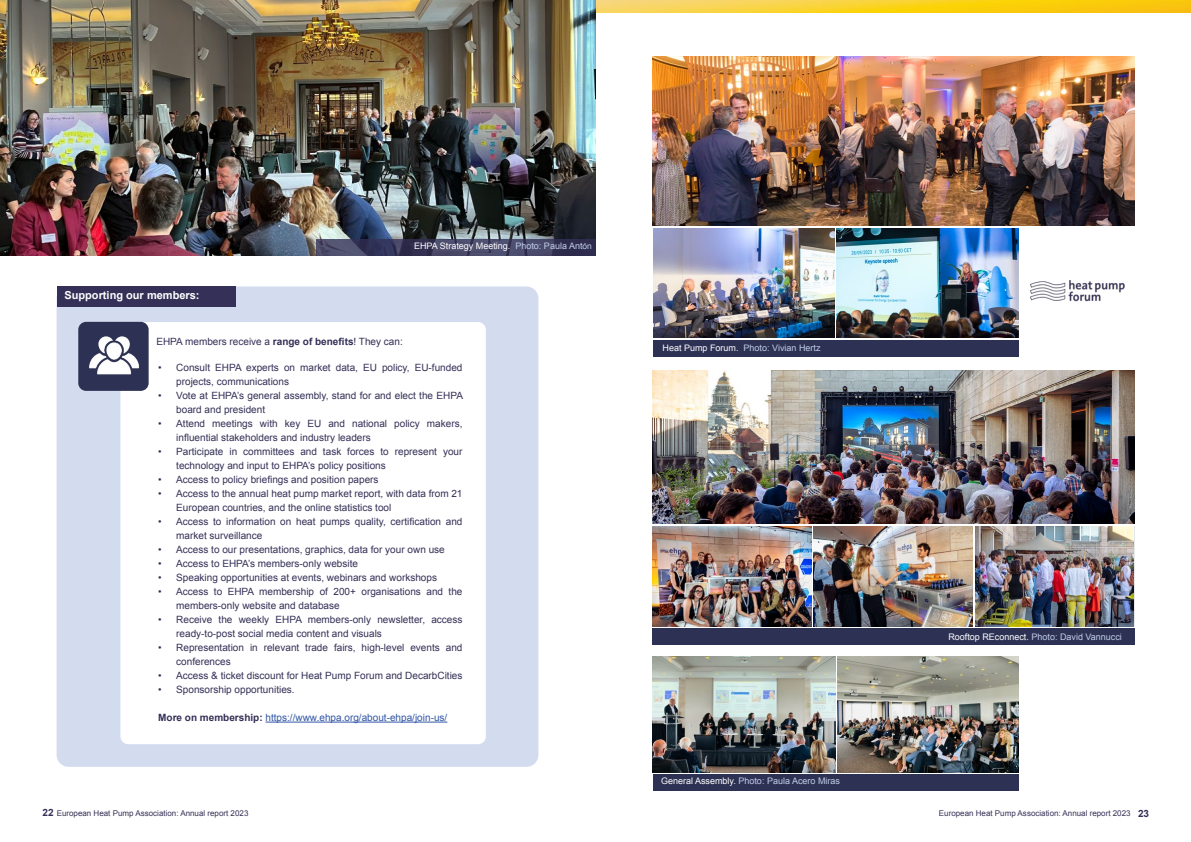
<style>
.page{position:relative;width:1191px;height:842px;background:#fff}
.page>*{position:absolute;margin:0;border:0;box-sizing:border-box;transform-origin:0 0}
.t1{font:700 11px "Arial";color:#fff}
.t2{font:10px/14px "Arial";color:#343057}
.t3{font:10px "Arial";color:#3155a6}
.t4{font:9px "Arial";color:#c1cee8}
.t5{font:8.9px "Arial";color:#fff}
.t6{font:8.9px "Arial";color:#c1cee8}
.t7{font:8px "Arial";color:#353056}
.s1{color:#c1cee8}
.s2{font-size:8.4px;color:#c1cee8}
.s3{font-weight:700}
.s4{font-weight:700;color:#343057}
.s5{color:#fff}
.s6{font-weight:700;font-size:10px;color:#343057}
</style>
<div class="page">
<img style="left:595px;top:0;width:596px;height:13px">
<div style="left:57px;top:286px;width:481px;height:481px;background:#d3dcee;border-radius:12px"></div>
<div style="left:57px;top:286px;width:179px;height:20px;background:#343057"></div>
<div style="left:120px;top:322px;width:366px;height:422px;background:#fff;border-radius:8px"></div>
<hr style="left:265px;top:722px;width:182px;height:1px;background:#3155a6">
<img style="left:0;top:0;width:595px;height:255px">
<img style="left:78px;top:322px;width:71px;height:69px">
<svg style="left:316px;top:239px;width:279px;height:16px;background:#403f60"></svg>
<img style="left:653px;top:57px;width:481px;height:168px">
<img style="left:653px;top:228px;width:181px;height:110px">
<img style="left:653px;top:370px;width:481px;height:154px">
<img style="left:1018px;top:257px;width:107px;height:72px">
<img style="left:836px;top:228px;width:182px;height:110px">
<div style="left:653px;top:341px;width:365px;height:16px;background:#2d3154"></div>
<img style="left:652px;top:657px;width:183px;height:115px">
<img style="left:837px;top:657px;width:181px;height:115px">
<div style="left:652px;top:628px;width:482px;height:16px;background:#2d3154"></div>
<div style="left:653px;top:774px;width:365px;height:16px;background:#2d3154"></div>
<img style="left:813px;top:526px;width:159px;height:100px">
<img style="left:975px;top:526px;width:159px;height:100px">
<img style="left:652px;top:526px;width:159px;height:100px">
<p class="t5" style="left:414px;top:240px;width:179px">EHPA Strategy Meeting. <span class="s1">Photo: Paula Ant</span><span class="s2">ón</span></p>
<p class="t1" style="left:64px;top:288px;width:137px">Supporting our members:</p>
<p class="t2" style="left:156px;top:335px;width:248px">EHPA members receive a <span class="s3">range of benefits</span>! They can:</p>
<p class="t2" style="left:176px;top:361px;width:288px;text-indent:-18px">• Consult EHPA experts on market data, EU policy, EU-funded projects, communications</p>
<p class="t2" style="left:176px;top:389px;width:288px;text-indent:-18px">• Vote at EHPA’s general assembly, stand for and elect the EHPA board and president</p>
<p class="t2" style="left:176px;top:417px;width:288px;text-indent:-18px">• Attend meetings with key EU and national policy makers, influential stakeholders and industry leaders</p>
<p class="t2" style="left:176px;top:445px;width:288px;text-indent:-18px">• Participate in committees and task forces to represent your technology and input to EHPA’s policy positions</p>
<p class="t2" style="left:158px;top:473px;width:222px">• Access to policy briefings and position papers</p>
<p class="t2" style="left:176px;top:487px;width:288px;text-indent:-18px">• Access to the annual heat pump market report, with data from 21<br>European countries, and the online statistics tool</p>
<p class="t2" style="left:176px;top:515px;width:288px;text-indent:-18px">• Access to information on heat pumps quality, certification and market surveillance</p>
<p class="t2" style="left:158px;top:543px;width:288px">• Access to our presentations, graphics, data for your own use</p>
<p class="t2" style="left:158px;top:557px;width:201px">• Access to EHPA’s members-only website</p>
<p class="t2" style="left:158px;top:571px;width:280px">• Speaking opportunities at events, webinars and workshops</p>
<p class="t2" style="left:176px;top:585px;width:288px;text-indent:-18px">• Access to EHPA membership of 200+ organisations and the members-only website and database</p>
<p class="t2" style="left:176px;top:613px;width:288px;text-indent:-18px">• Receive the weekly EHPA members-only newsletter, access ready-to-post social media content and visuals</p>
<p class="t2" style="left:176px;top:641px;width:288px;text-indent:-18px">• Representation in relevant trade fairs, high-level events and conferences</p>
<p class="t2" style="left:158px;top:669px;width:306px">• Access &amp; ticket discount for Heat Pump Forum and DecarbCities</p>
<p class="t2" style="left:158px;top:683px;width:138px">• Sponsorship opportunities.</p>
<p class="t3" style="left:158px;top:711px;width:290px"><span class="s4">More on membership:</span> https://www.ehpa.org/about-ehpa/join-us/</p>
<p class="t6" style="left:662px;top:342px;width:159px"><span class="s5">Heat Pump Forum.</span> Photo: Vivian Hertz</p>
<p class="t4" style="left:661px;top:775px;width:180px"><span class="s5">General Assembly.</span> Photo: Paula Acero Miras</p>
<p class="t4" style="left:948px;top:631px;width:175px"><span class="s5">Rooftop REconnect.</span> Photo: David Vannucci</p>
<p class="t7" style="left:43px;top:808px;width:207px"><span class="s6">22</span> European Heat Pump Association: Annual report 2023</p>
<p class="t7" style="left:939px;top:808px;width:212px">European Heat Pump Association: Annual report 2023 <span class="s6">23</span></p>
</div>
